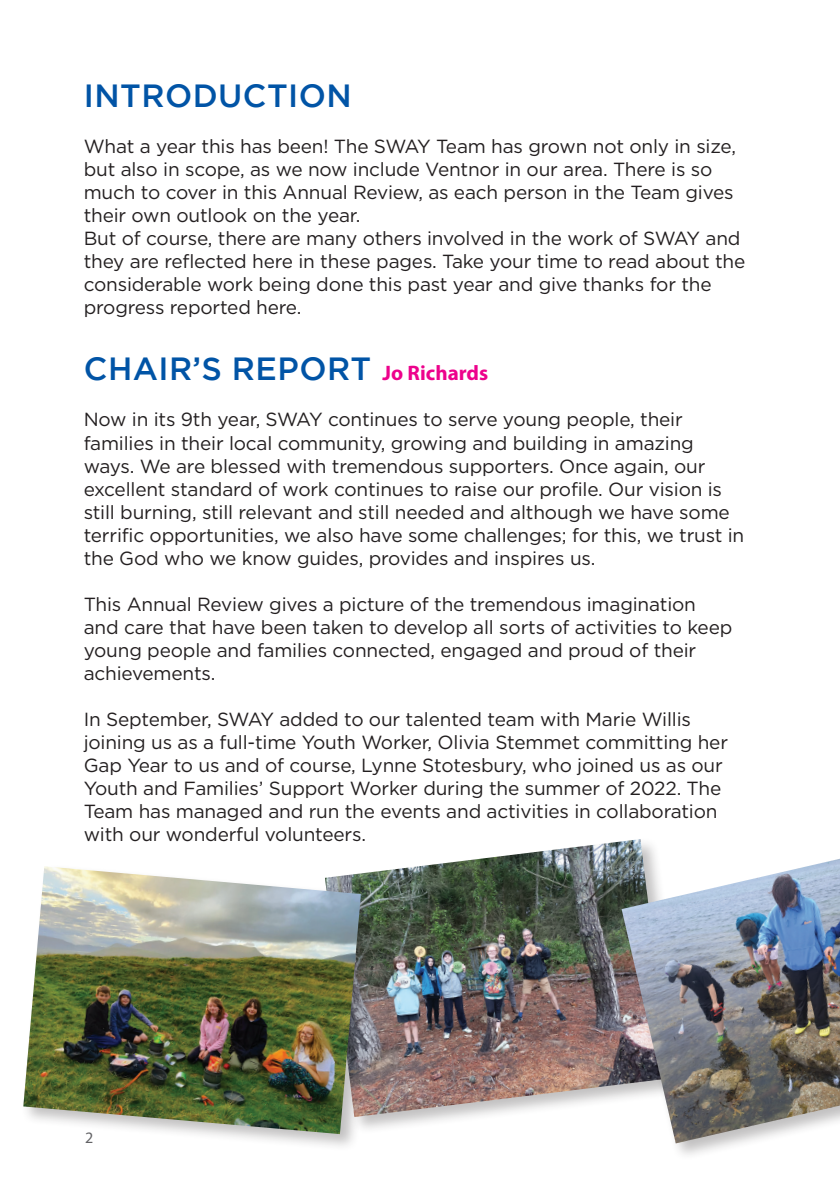
<style>
.page{position:relative;width:840px;height:1191px;background:#fff}
.page>*{position:absolute;margin:0;border:0;box-sizing:border-box;transform-origin:0 0}
.sub_4{font:500 32px "Gotham";letter-spacing:.015em;color:#0154a6}
.t1{font:19px/23px "Gotham";letter-spacing:-.01em;color:#231f20}
.t2{font:16px "Myriad Pro";color:#636366}
.s1{font-family:"Myriad Pro";font-weight:700;font-size:21px;color:#ed028c}
</style>
<div class="page">
<div style="left:322px;top:837px;width:365px;height:298px;background:#231f20;opacity:.28"></div>
<img style="left:325px;top:839px;width:294px;height:278px">
<div style="left:619px;top:835px;width:220px;height:326px;background:#231f20;opacity:.28"></div>
<img style="left:621px;top:858px;width:218px;height:285px">
<div style="left:21px;top:864px;width:358px;height:288px;background:#231f20;opacity:.28"></div>
<img style="left:23px;top:866px;width:338px;height:268px">
<p class="sub_4" style="left:84px;top:77px;width:269px">INTRODUCTION</p>
<p class="t1" style="left:84px;top:134px;width:653px">What a year this has been! The SWAY Team has grown not only in size, but also in scope, as we now include Ventnor in our area. There is so much to cover in this Annual Review, as each person in the Team gives their own outlook on the year.</p>
<p class="t1" style="left:84px;top:226px;width:662px">But of course, there are many others involved in the work of SWAY and they are reflected here in these pages. Take your time to read about the considerable work being done this past year and give thanks for the progress reported here.</p>
<p class="sub_4" style="left:84px;top:351px;width:405px">CHAIR’S REPORT <span class="s1">Jo Richards</span></p>
<p class="t1" style="left:84px;top:408px;width:661px">Now in its 9th year, SWAY continues to serve young people, their families in their local community, growing and building in amazing ways. We are blessed with tremendous supporters. Once again, our excellent standard of work continues to raise our profile. Our vision is still burning, still relevant and still needed and although we have some terrific opportunities, we also have some challenges; for this, we trust in the God who we know guides, provides and inspires us.</p>
<p class="t1" style="left:84px;top:592px;width:649px">This Annual Review gives a picture of the tremendous imagination and care that have been taken to develop all sorts of activities to keep young people and families connected, engaged and proud of their achievements.</p>
<p class="t1" style="left:84px;top:707px;width:645px">In September, SWAY added to our talented team with Marie Willis joining us as a full-time Youth Worker, Olivia Stemmet committing her Gap Year to us and of course, Lynne Stotesbury, who joined us as our Youth and Families’ Support Worker during the summer of 2022. The Team has managed and run the events and activities in collaboration with our wonderful volunteers.</p>
<p class="t2" style="left:85px;top:1127px;width:10px">2</p>
</div>
